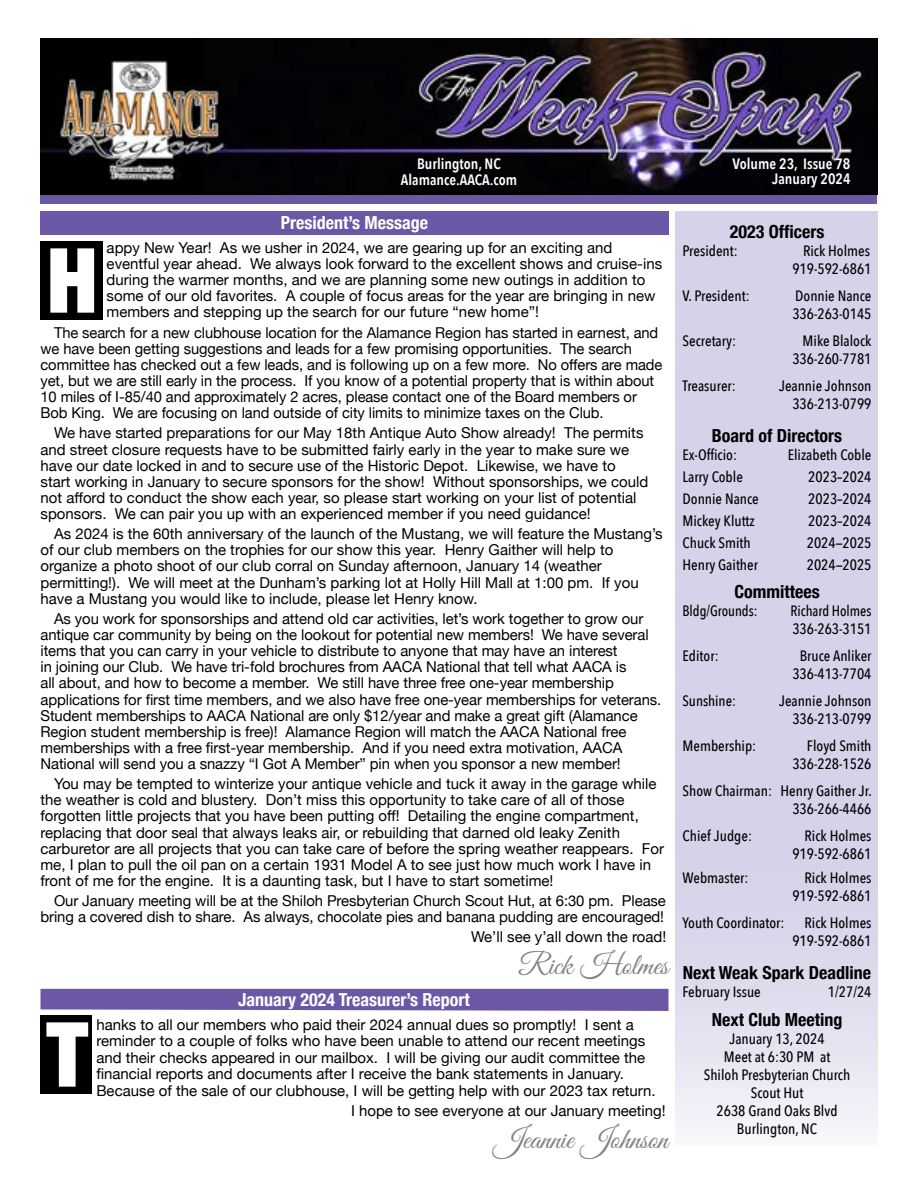
<style>
.page{position:relative;width:918px;height:1188px;background:#fff}
.page>*{position:absolute;margin:0;border:0;box-sizing:border-box;transform-origin:0 0}
.t1{font:900 condensed 90px "Helvetica Neue";color:#fff}
.t2{font:30px "Great Vibes";color:#808285}
.t3{font:700 condensed 18px "Helvetica Neue";color:#000}
.t4{font:700 condensed 18px "Helvetica Neue";color:#fff}
.t5{font:15px/16.2px "Helvetica Neue";color:#000}
.t6{font:500 15px/18px "Avenir Next Condensed";color:#000;text-align:right}
.t7{font:600 15px/16.5px "Avenir Next Condensed";color:#fff;text-align:center}
.t8{font:500 15px/18px "Avenir Next Condensed";color:#000;scale:.95 1}
</style>
<div class="page">
<div style="left:40px;top:212px;width:629px;height:23px;background:#6b57a5"></div>
<div style="left:40px;top:191px;width:838px;height:13px;background:#6b57a5"></div>
<div style="left:675px;top:212px;width:203px;height:934px;background:#d7d2e9"></div>
<img style="left:40px;top:39px;width:838px;height:155px">
<div style="left:40px;top:1015px;width:52px;height:79px;background:#000"></div>
<div style="left:40px;top:989px;width:629px;height:22px;background:#6b57a5"></div>
<div style="left:40px;top:241px;width:63px;height:79px;background:#000"></div>
<p class="t7" style="left:401px;top:155px;width:118px">Burlington, NC<br>Alamance.AACA.com</p>
<p class="t7" style="left:733px;top:155px;width:119px;line-height:15px;text-align:right">Volume 23, Issue 78<br>January 2024</p>
<p class="t3" style="left:730px;top:217px;width:96px">2023 Officers</p>
<p class="t6" style="left:683px;top:242px;width:57px">President:</p>
<p class="t6" style="left:792px;top:242px;width:81px">Rick Holmes<br>919-592-6861</p>
<p class="t6" style="left:683px;top:287px;width:69px">V. President:</p>
<p class="t6" style="left:792px;top:287px;width:81px;text-align:left">Donnie Nance<br>336-263-0145</p>
<p class="t6" style="left:683px;top:332px;width:55px">Secretary:</p>
<p class="t6" style="left:792px;top:332px;width:81px">Mike Blalock<br>336-260-7781</p>
<p class="t6" style="left:683px;top:377px;width:55px">Treasurer:</p>
<p class="t6" style="left:779px;top:377px;width:94px">Jeannie Johnson<br>336-213-0799</p>
<p class="t3" style="left:712px;top:421px;width:132px">Board of Directors</p>
<p class="t6" style="left:683px;top:446px;width:56px">Ex-Officio:</p>
<p class="t6" style="left:788px;top:446px;width:85px">Elizabeth Coble</p>
<p class="t6" style="left:683px;top:468px;width:62px">Larry Coble</p>
<p class="t6" style="left:808px;top:468px;width:65px">2023–2024</p>
<p class="t6" style="left:683px;top:490px;width:78px">Donnie Nance</p>
<p class="t6" style="left:808px;top:490px;width:65px">2023–2024</p>
<p class="t6" style="left:683px;top:512px;width:74px">Mickey Kluttz</p>
<p class="t6" style="left:808px;top:512px;width:65px">2023–2024</p>
<p class="t6" style="left:683px;top:534px;width:70px">Chuck Smith</p>
<p class="t6" style="left:807px;top:534px;width:66px">2024—2025</p>
<p class="t6" style="left:683px;top:556px;width:77px">Henry Gaither</p>
<p class="t6" style="left:807px;top:556px;width:66px">2024—2025</p>
<p class="t3" style="left:734px;top:577px;width:87px">Committees</p>
<p class="t8" style="left:683px;top:602px;width:80px">Bldg/Grounds:</p>
<p class="t8" style="left:791px;top:602px;width:87px">Richard Holmes<br>336-263-3151</p>
<p class="t6" style="left:683px;top:647px;width:38px">Editor:</p>
<p class="t6" style="left:792px;top:647px;width:81px;text-align:center">Bruce Anliker<br>336-413-7704</p>
<p class="t6" style="left:683px;top:692px;width:55px">Sunshine:</p>
<p class="t6" style="left:779px;top:692px;width:94px">Jeannie Johnson<br>336-213-0799</p>
<p class="t6" style="left:683px;top:737px;width:75px">Membership:</p>
<p class="t6" style="left:792px;top:737px;width:81px">Floyd Smith<br>336-228-1526</p>
<p class="t6" style="left:683px;top:782px;width:191px">Show Chairman: Henry Gaither Jr.<br>336-266-4466</p>
<p class="t6" style="left:683px;top:827px;width:71px">Chief Judge:</p>
<p class="t6" style="left:792px;top:827px;width:81px">Rick Holmes<br>919-592-6861</p>
<p class="t6" style="left:683px;top:869px;width:68px">Webmaster:</p>
<p class="t6" style="left:792px;top:869px;width:81px">Rick Holmes<br>919-592-6861</p>
<p class="t6" style="left:683px;top:914px;width:104px">Youth Coordinator:</p>
<p class="t6" style="left:792px;top:914px;width:81px">Rick Holmes<br>919-592-6861</p>
<p class="t3" style="left:683px;top:958px;width:190px">Next Weak Spark Deadline</p>
<p class="t6" style="left:683px;top:983px;width:80px">February Issue</p>
<p class="t6" style="left:828px;top:983px;width:45px">1/27/24</p>
<p class="t3" style="left:712px;top:1004px;width:132px">Next Club Meeting</p>
<p class="t6" style="left:704px;top:1029px;width:148px;text-align:center">January 13, 2024<br>Meet at 6:30 PM at<br>Shiloh Presbyterian Church<br>Scout Hut<br>2638 Grand Oaks Blvd<br>Burlington, NC</p>
<p class="t4" style="left:281px;top:208px;width:149px">President’s Message</p>
<p class="t5" style="left:107px;top:240px;width:557px">appy New Year! As we usher in 2024, we are gearing up for an exciting and eventful year ahead. We always look forward to the excellent shows and cruise-ins during the warmer months, and we are planning some new outings in addition to some of our old favorites. A couple of focus areas for the year are bringing in new members and stepping up the search for our future “new home”!</p>
<p class="t5" style="left:41px;top:325px;width:624px;text-indent:13px">The search for a new clubhouse location for the Alamance Region has started in earnest, and we have been getting suggestions and leads for a few promising opportunities. The search committee has checked out a few leads, and is following up on a few more. No offers are made yet, but we are still early in the process. If you know of a potential property that is within about 10 miles of I-85/40 and approximately 2 acres, please contact one of the Board members or Bob King. We are focusing on land outside of city limits to minimize taxes on the Club.</p>
<p class="t5" style="left:40px;top:426px;width:609px;text-indent:14px">We have started preparations for our May 18th Antique Auto Show already! The permits and street closure requests have to be submitted fairly early in the year to make sure we have our date locked in and to secure use of the Historic Depot. Likewise, we have to start working in January to secure sponsors for the show! Without sponsorships, we could not afford to conduct the show each year, so please start working on your list of potential sponsors. We can pair you up with an experienced member if you need guidance!</p>
<p class="t5" style="left:40px;top:527px;width:624px;text-indent:14px">As 2024 is the 60th anniversary of the launch of the Mustang, we will feature the Mustang’s of our club members on the trophies for our show this year. Henry Gaither will help to organize a photo shoot of our club corral on Sunday afternoon, January 14 (weather permitting!). We will meet at the Dunham’s parking lot at Holly Hill Mall at 1:00 pm. If you have a Mustang you would like to include, please let Henry know.</p>
<p class="t5" style="left:41px;top:611px;width:622px;text-indent:13px">As you work for sponsorships and attend old car activities, let’s work together to grow our antique car community by being on the lookout for potential new members! We have several items that you can carry in your vehicle to distribute to anyone that may have an interest<br>in joining our Club. We have tri-fold brochures from AACA National that tell what AACA is<br>all about, and how to become a member. We still have three free one-year membership applications for first time members, and we also have free one-year memberships for veterans.<br>Student memberships to AACA National are only $12/year and make a great gift (Alamance Region student membership is free)! Alamance Region will match the AACA National free memberships with a free first-year membership. And if you need extra motivation, AACA National will send you a snazzy “I Got A Member” pin when you sponsor a new member!</p>
<p class="t5" style="left:40px;top:777px;width:625px;text-indent:14px">You may be tempted to winterize your antique vehicle and tuck it away in the garage while the weather is cold and blustery. Don’t miss this opportunity to take care of all of those forgotten little projects that you have been putting off! Detailing the engine compartment, replacing that door seal that always leaks air, or rebuilding that darned old leaky Zenith carburetor are all projects that you can take care of before the spring weather reappears. For me, I plan to pull the oil pan on a certain 1931 Model A to see just how much work I have in front of me for the engine. It is a daunting task, but I have to start sometime!</p>
<p class="t5" style="left:41px;top:894px;width:627px;text-align:right">Our January meeting will be at the Shiloh Presbyterian Church Scout Hut, at 6:30 pm. Please bring a covered dish to share. As always, chocolate pies and banana pudding are encouraged!</p>
<p class="t5" style="left:471px;top:930px;width:197px">We’ll see y’all down the road!</p>
<h2 class="t2" style="left:518px;top:949px;width:152px">Rick Holmes</h2>
<h1 class="t1" style="left:46px;top:207px;width:53px">H</h1>
<p class="t4" style="left:238px;top:985px;width:233px">January 2024 Treasurer’s Report</p>
<p class="t5" style="left:96px;top:1017px;width:561px">hanks to all our members who paid their 2024 annual dues so promptly! I sent a reminder to a couple of folks who have been unable to attend our recent meetings and their checks appeared in our mailbox. I will be giving our audit committee the financial reports and documents after I receive the bank statements in January.<br>Because of the sale of our clubhouse, I will be getting help with our 2023 tax return.</p>
<p class="t5" style="left:351px;top:1104px;width:316px">I hope to see everyone at our January meeting!</p>
<h1 class="t1" style="left:46px;top:981px;width:43px">T</h1>
<h2 class="t2" style="left:494px;top:1122px;width:176px">Jeannie Johnson</h2>
</div>
